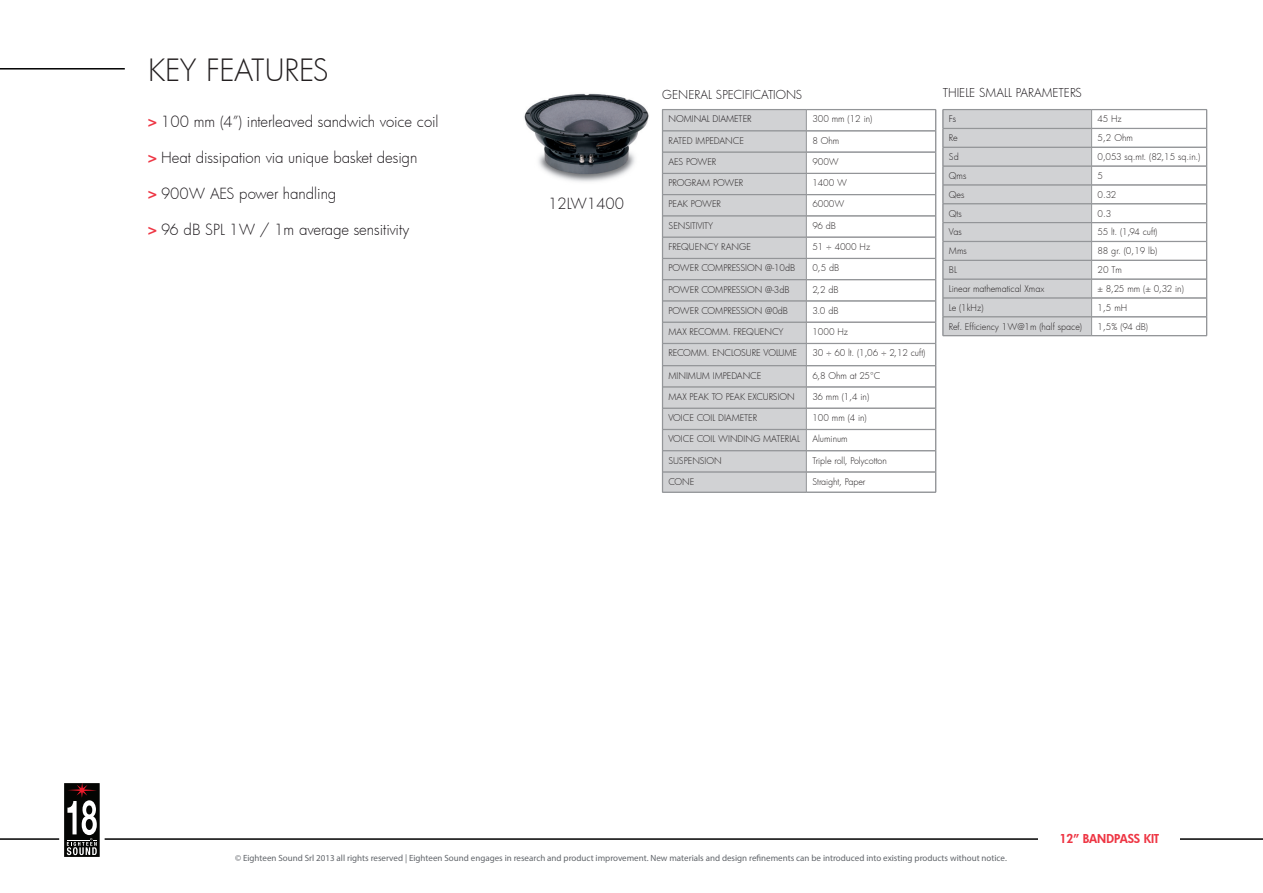
<style>
.page{position:relative;width:1263px;height:893px;background:#fff}
.page>*{position:absolute;margin:0;border:0;box-sizing:border-box;transform-origin:0 0}
.t1{font:300 30px "Futura";color:#231f20}
.t2{font:300 15px "Futura";color:#1a161a}
.t3{font:300 12px "Futura";color:#1a161a}
.t4{font:800 12px "Futura";letter-spacing:-.005em;color:#ee3644}
.t5{font:300 9px "Futura";color:#231f20}
.t6{font:9px "Myriad Pro";color:#606469}
.t7{font:300 9px "Futura";color:#1a161a}
.t8{font:300 9px "Futura";letter-spacing:-.02em;color:#231f20}
.s1{font-weight:800;color:#ee3644}
</style>
<div class="page">
<hr style="left:0;top:838px;width:1263px;height:2px;background:#000">
<div style="left:62px;top:781px;width:40px;height:78px;background:#040503"></div>
<svg style="left:67px;top:784px;width:30px;height:71px"></svg>
<div style="left:59px;top:778px;width:46px;height:84px;border:5px solid #fff"></div>
<hr style="left:0;top:68px;width:125px;height:2px;background:#000">
<img style="left:524px;top:93px;width:125px;height:89px">
<div style="left:663px;top:110px;width:143px;height:382px;background:#d1d2d4"></div>
<hr style="left:662px;top:109px;width:144px;height:1px;background:#939598">
<hr style="left:806px;top:109px;width:130px;height:1px;background:#939598">
<hr style="left:662px;top:130px;width:144px;height:1px;background:#939598">
<hr style="left:662px;top:131px;width:144px;height:1px;background:#939598">
<hr style="left:806px;top:130px;width:130px;height:1px;background:#939598">
<hr style="left:806px;top:131px;width:130px;height:1px;background:#939598">
<hr style="left:662px;top:152px;width:144px;height:1px;background:#939598">
<hr style="left:806px;top:152px;width:130px;height:1px;background:#939598">
<hr style="left:662px;top:173px;width:144px;height:1px;background:#939598">
<hr style="left:806px;top:173px;width:130px;height:1px;background:#939598">
<hr style="left:662px;top:194px;width:144px;height:1px;background:#939598">
<hr style="left:806px;top:194px;width:130px;height:1px;background:#939598">
<hr style="left:662px;top:216px;width:144px;height:1px;background:#939598">
<hr style="left:806px;top:216px;width:130px;height:1px;background:#939598">
<hr style="left:662px;top:237px;width:144px;height:1px;background:#939598">
<hr style="left:806px;top:237px;width:130px;height:1px;background:#939598">
<hr style="left:662px;top:258px;width:144px;height:1px;background:#939598">
<hr style="left:806px;top:258px;width:130px;height:1px;background:#939598">
<hr style="left:662px;top:279px;width:144px;height:1px;background:#939598">
<hr style="left:662px;top:280px;width:144px;height:1px;background:#939598">
<hr style="left:806px;top:279px;width:130px;height:1px;background:#939598">
<hr style="left:806px;top:280px;width:130px;height:1px;background:#939598">
<hr style="left:662px;top:301px;width:144px;height:1px;background:#939598">
<hr style="left:806px;top:301px;width:130px;height:1px;background:#939598">
<hr style="left:662px;top:322px;width:144px;height:1px;background:#939598">
<hr style="left:806px;top:322px;width:130px;height:1px;background:#939598">
<hr style="left:662px;top:343px;width:144px;height:1px;background:#939598">
<hr style="left:806px;top:343px;width:130px;height:1px;background:#939598">
<hr style="left:662px;top:365px;width:144px;height:1px;background:#939598">
<hr style="left:662px;top:366px;width:144px;height:1px;background:#939598">
<hr style="left:806px;top:365px;width:130px;height:1px;background:#939598">
<hr style="left:806px;top:366px;width:130px;height:1px;background:#939598">
<hr style="left:662px;top:387px;width:144px;height:1px;background:#939598">
<hr style="left:806px;top:387px;width:130px;height:1px;background:#939598">
<hr style="left:662px;top:408px;width:144px;height:1px;background:#939598">
<hr style="left:806px;top:408px;width:130px;height:1px;background:#939598">
<hr style="left:662px;top:429px;width:144px;height:1px;background:#939598">
<hr style="left:806px;top:429px;width:130px;height:1px;background:#939598">
<hr style="left:662px;top:450px;width:144px;height:1px;background:#939598">
<hr style="left:662px;top:451px;width:144px;height:1px;background:#939598">
<hr style="left:806px;top:450px;width:130px;height:1px;background:#939598">
<hr style="left:806px;top:451px;width:130px;height:1px;background:#939598">
<hr style="left:662px;top:472px;width:144px;height:1px;background:#939598">
<svg style="left:662px;top:110px;width:1px;height:382px"></svg>
<hr style="left:806px;top:472px;width:130px;height:1px;background:#939598">
<svg style="left:935px;top:110px;width:1px;height:382px"></svg>
<hr style="left:662px;top:492px;width:144px;height:1px;background:#939598">
<hr style="left:806px;top:492px;width:130px;height:1px;background:#939598">
<svg style="left:806px;top:110px;width:1px;height:382px"></svg>
<hr style="left:943px;top:109px;width:148px;height:1px;background:#939598">
<hr style="left:1091px;top:109px;width:116px;height:1px;background:#939598">
<hr style="left:1091px;top:128px;width:115px;height:1px;background:#939598">
<hr style="left:1091px;top:147px;width:115px;height:1px;background:#939598">
<hr style="left:1091px;top:166px;width:115px;height:1px;background:#939598">
<hr style="left:1091px;top:185px;width:115px;height:1px;background:#939598">
<hr style="left:1091px;top:203px;width:115px;height:1px;background:#939598">
<hr style="left:1091px;top:204px;width:115px;height:1px;background:#939598">
<hr style="left:1091px;top:222px;width:115px;height:1px;background:#939598">
<hr style="left:1091px;top:241px;width:115px;height:1px;background:#939598">
<hr style="left:1091px;top:260px;width:115px;height:1px;background:#939598">
<hr style="left:1091px;top:279px;width:115px;height:1px;background:#939598">
<hr style="left:1091px;top:298px;width:115px;height:1px;background:#939598">
<hr style="left:1091px;top:316px;width:115px;height:1px;background:#939598">
<hr style="left:1091px;top:317px;width:115px;height:1px;background:#939598">
<svg style="left:1206px;top:110px;width:1px;height:226px"></svg>
<hr style="left:943px;top:336px;width:148px;height:1px;background:#939598">
<hr style="left:1091px;top:335px;width:115px;height:1px;background:#939598">
<hr style="left:1091px;top:336px;width:116px;height:1px;background:#939598">
<svg style="left:942px;top:110px;width:150px;height:226px;background:#cccdcf"></svg>
<div style="left:1039px;top:829px;width:141px;height:18px;background:#fff"></div>
<h1 class="t1" style="left:148px;top:50px;width:183px">KEY FEATURES</h1>
<h2 class="t2" style="left:148px;top:111px;width:292px"><span class="s1">&gt;</span> 100 mm (4”) interleaved sandwich voice coil</h2>
<h2 class="t2" style="left:148px;top:147px;width:271px"><span class="s1">&gt;</span> Heat dissipation via unique basket design</h2>
<h2 class="t2" style="left:148px;top:183px;width:190px"><span class="s1">&gt;</span> 900W AES power handling</h2>
<h2 class="t2" style="left:148px;top:219px;width:263px"><span class="s1">&gt;</span> 96 dB SPL 1W / 1m average sensitivity</h2>
<h2 class="t2" style="left:548px;top:194px;width:77px">12LW1400</h2>
<h3 class="t3" style="left:662px;top:87px;width:142px">GENERAL SPECIFICATIONS</h3>
<h3 class="t3" style="left:943px;top:85px;width:141px">THIELE SMALL PARAMETERS</h3>
<p class="t7" style="left:668px;top:113px;width:85px">NOMINAL DIAMETER</p>
<p class="t5" style="left:812px;top:113px;width:61px">300 mm (12 in)</p>
<p class="t5" style="left:668px;top:134px;width:77px">RATED IMPEDANCE</p>
<p class="t5" style="left:812px;top:134px;width:28px">8 Ohm</p>
<p class="t5" style="left:668px;top:156px;width:49px">AES POWER</p>
<p class="t5" style="left:812px;top:156px;width:28px">900W</p>
<p class="t5" style="left:668px;top:177px;width:76px">PROGRAM POWER</p>
<p class="t5" style="left:812px;top:177px;width:36px">1400 W</p>
<p class="t5" style="left:668px;top:198px;width:54px">PEAK POWER</p>
<p class="t5" style="left:812px;top:198px;width:34px">6000W</p>
<p class="t5" style="left:668px;top:219px;width:46px">SENSITIVITY</p>
<p class="t5" style="left:812px;top:219px;width:25px">96 dB</p>
<p class="t5" style="left:668px;top:241px;width:84px">FREQUENCY RANGE</p>
<p class="t5" style="left:812px;top:241px;width:59px">51 ÷ 4000 Hz</p>
<p class="t5" style="left:668px;top:262px;width:128px">POWER COMPRESSION @-10dB</p>
<p class="t5" style="left:812px;top:262px;width:28px">0,5 dB</p>
<p class="t5" style="left:668px;top:283px;width:123px">POWER COMPRESSION @-3dB</p>
<p class="t5" style="left:812px;top:283px;width:28px">2,2 dB</p>
<p class="t5" style="left:668px;top:304px;width:121px">POWER COMPRESSION @0dB</p>
<p class="t5" style="left:812px;top:304px;width:28px">3.0 dB</p>
<p class="t5" style="left:668px;top:326px;width:116px">MAX RECOMM. FREQUENCY</p>
<p class="t5" style="left:812px;top:326px;width:37px">1000 Hz</p>
<p class="t5" style="left:668px;top:347px;width:130px">RECOMM. ENCLOSURE VOLUME</p>
<p class="t5" style="left:812px;top:347px;width:115px">30 ÷ 60 lt. (1,06 ÷ 2,12 cuft)</p>
<p class="t5" style="left:668px;top:369px;width:94px">MINIMUM IMPEDANCE</p>
<p class="t5" style="left:812px;top:369px;width:70px">6,8 Ohm at 25°C</p>
<p class="t5" style="left:668px;top:390px;width:128px">MAX PEAK TO PEAK EXCURSION</p>
<p class="t5" style="left:812px;top:390px;width:58px">36 mm (1,4 in)</p>
<p class="t5" style="left:668px;top:412px;width:90px">VOICE COIL DIAMETER</p>
<p class="t5" style="left:812px;top:412px;width:56px">100 mm (4 in)</p>
<p class="t5" style="left:668px;top:433px;width:133px">VOICE COIL WINDING MATERIAL</p>
<p class="t5" style="left:812px;top:433px;width:37px">Aluminum</p>
<p class="t5" style="left:668px;top:454px;width:55px">SUSPENSION</p>
<p class="t5" style="left:812px;top:454px;width:76px">Triple roll, Polycotton</p>
<p class="t5" style="left:668px;top:475px;width:27px">CONE</p>
<p class="t5" style="left:812px;top:475px;width:55px">Straight, Paper</p>
<p class="t7" style="left:949px;top:113px;width:9px">Fs</p>
<p class="t5" style="left:1097px;top:113px;width:26px">45 Hz</p>
<p class="t5" style="left:949px;top:132px;width:10px">Re</p>
<p class="t5" style="left:1097px;top:132px;width:37px">5,2 Ohm</p>
<p class="t5" style="left:949px;top:151px;width:11px">Sd</p>
<p class="t5" style="left:1097px;top:151px;width:104px">0,053 sq.mt. (82,15 sq.in.)</p>
<p class="t5" style="left:949px;top:170px;width:19px">Qms</p>
<p class="t5" style="left:1097px;top:170px;width:7px">5</p>
<p class="t5" style="left:949px;top:188px;width:17px">Qes</p>
<p class="t5" style="left:1097px;top:188px;width:20px">0.32</p>
<p class="t5" style="left:949px;top:207px;width:14px">Qts</p>
<p class="t5" style="left:1097px;top:207px;width:15px">0.3</p>
<p class="t5" style="left:949px;top:226px;width:14px">Vas</p>
<p class="t8" style="left:1097px;top:226px;width:61px">55 lt. (1,94 cuft)</p>
<p class="t5" style="left:949px;top:245px;width:19px">Mms</p>
<p class="t5" style="left:1097px;top:245px;width:61px">88 gr. (0,19 lb)</p>
<p class="t5" style="left:949px;top:264px;width:10px">BL</p>
<p class="t5" style="left:1097px;top:264px;width:26px">20 Tm</p>
<p class="t5" style="left:949px;top:283px;width:97px">Linear mathematical Xmax</p>
<p class="t5" style="left:1097px;top:283px;width:88px">± 8,25 mm (± 0,32 in)</p>
<p class="t5" style="left:949px;top:301px;width:36px">Le (1kHz)</p>
<p class="t5" style="left:1097px;top:301px;width:31px">1,5 mH</p>
<p class="t5" style="left:949px;top:320px;width:135px">Ref. Efficiency 1W@1m (half space)</p>
<p class="t5" style="left:1097px;top:320px;width:52px">1,5% (94 dB)</p>
<h3 class="t4" style="left:1059px;top:830px;width:101px">12” BANDPASS KIT</h3>
<p class="t6" style="left:235px;top:852px;width:773px">© Eighteen Sound Srl 2013 all rights reserved | Eighteen Sound engages in research and product improvement. New materials and design refinements can be introduced into existing products without notice.</p>
</div>
